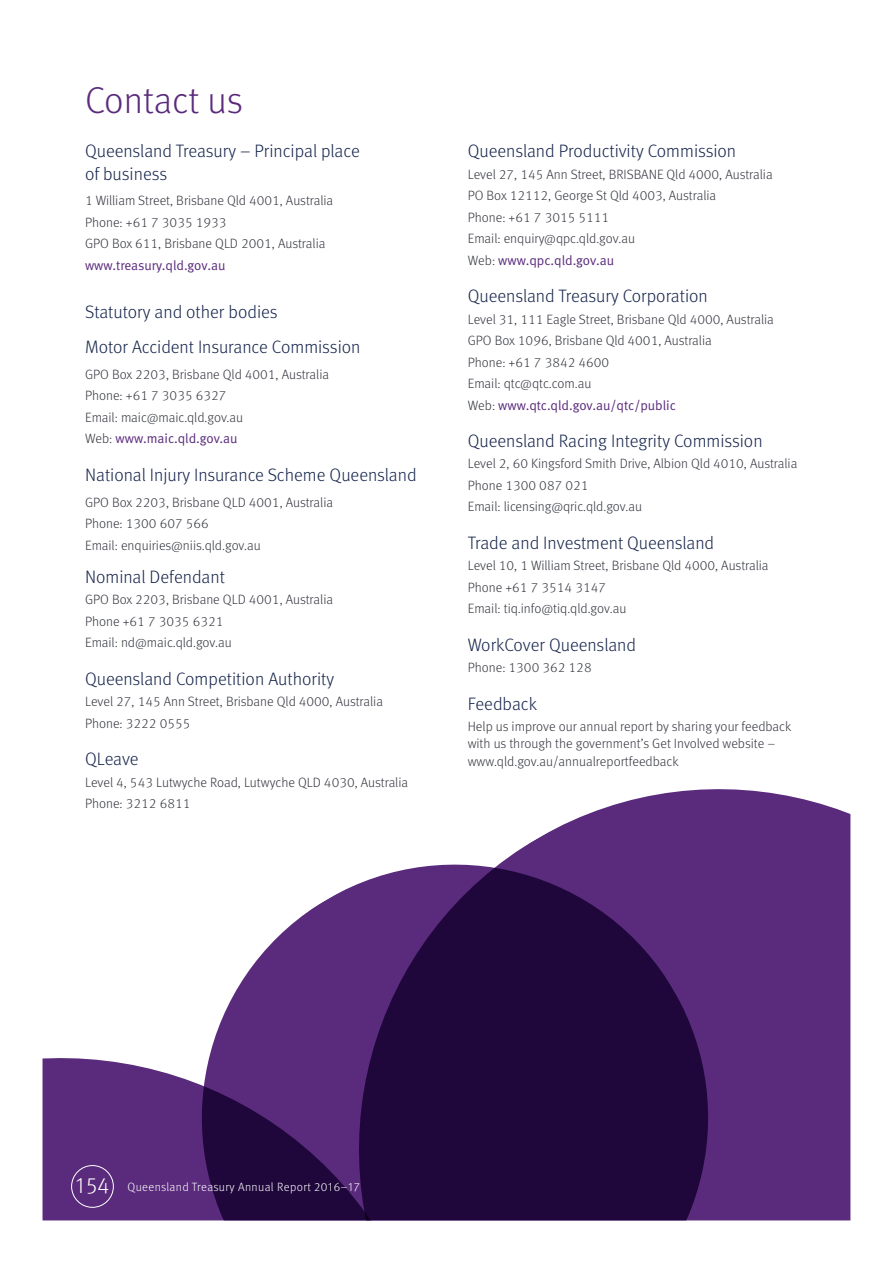
<style>
.page{position:relative;width:893px;height:1263px;background:#fff}
.page>*{position:absolute;margin:0;border:0;box-sizing:border-box;transform-origin:0 0}
.t1{font:300 37.5px "Meta OT";color:#5a2b7c}
.t2{font:300 18px/22.5px "Meta OT";color:#16254c}
.t3{font:300 13.5px/21.5px "Meta OT";color:#34363f}
.t4{font:13.5px "Meta Normal LF";color:#5a2b7c}
.t5{font:300 12px "Meta OT";letter-spacing:.03em;color:#fff}
.s1{font-family:"Meta OT";font-weight:300;color:#34363f}
.s2{font-size:22.5px}
</style>
<div class="page">
<div style="left:555px;top:789px;width:295px;height:431px;background:#5a2b7c"></div>
<div style="left:43px;top:1058px;width:123px;height:162px;background:#5a2b7c"></div>
<svg style="left:166px;top:829px;width:578px;height:391px"></svg>
<div style="left:71px;top:1165px;width:43px;height:43px;border:1px solid #fff;border-radius:50%"></div>
<h1 class="t1" style="left:85px;top:78px;width:159px">Contact us</h1>
<h2 class="t2" style="left:85px;top:140px;width:276px">Queensland Treasury – Principal place of business</h2>
<p class="t3" style="left:85px;top:190px;width:250px">1 William Street, Brisbane Qld 4001, Australia<br>Phone: +61 7 3035 1933<br>GPO Box 611, Brisbane QLD 2001, Australia</p>
<p class="t4" style="left:85px;top:257px;width:142px">www.treasury.qld.gov.au</p>
<h2 class="t2" style="left:85px;top:294px;width:277px;line-height:35.2px">Statutory and other bodies<br>Motor Accident Insurance Commission</h2>
<p class="t3" style="left:85px;top:364px;width:246px">GPO Box 2203, Brisbane Qld 4001, Australia<br>Phone: +61 7 3035 6327<br>Email: maic@maic.qld.gov.au</p>
<p class="t4" style="left:85px;top:431px;width:154px"><span class="s1">Web:</span> www.maic.qld.gov.au</p>
<h2 class="t2" style="left:85px;top:464px;width:333px">National Injury Insurance Scheme Queensland</h2>
<p class="t3" style="left:85px;top:491px;width:250px">GPO Box 2203, Brisbane QLD 4001, Australia<br>Phone: 1300 607 566<br>Email: enquiries@niis.qld.gov.au</p>
<h2 class="t2" style="left:85px;top:566px;width:141px">Nominal Defendant</h2>
<p class="t3" style="left:85px;top:589px;width:250px">GPO Box 2203, Brisbane QLD 4001, Australia<br>Phone +61 7 3035 6321<br>Email: nd@maic.qld.gov.au</p>
<h2 class="t2" style="left:85px;top:667px;width:251px">Queensland Competition Authority</h2>
<p class="t3" style="left:85px;top:691px;width:299px">Level 27, 145 Ann Street, Brisbane Qld 4000, Australia<br>Phone: 3222 0555</p>
<h2 class="t2" style="left:85px;top:748px;width:55px">QLeave</h2>
<p class="t3" style="left:85px;top:771px;width:325px">Level 4, 543 Lutwyche Road, Lutwyche QLD 4030, Australia<br>Phone: 3212 6811</p>
<h2 class="t2" style="left:468px;top:140px;width:270px">Queensland Productivity Commission</h2>
<p class="t3" style="left:468px;top:163px;width:306px">Level 27, 145 Ann Street, BRISBANE Qld 4000, Australia PO Box 12112, George St Qld 4003, Australia<br>Phone: +61 7 3015 5111<br>Email: enquiry@qpc.qld.gov.au</p>
<p class="t4" style="left:468px;top:252px;width:148px"><span class="s1">Web:</span> www.qpc.qld.gov.au</p>
<h2 class="t2" style="left:468px;top:285px;width:242px">Queensland Treasury Corporation</h2>
<p class="t3" style="left:468px;top:308px;width:308px">Level 31, 111 Eagle Street, Brisbane Qld 4000, Australia GPO Box 1096, Brisbane Qld 4001, Australia<br>Phone: +61 7 3842 4600<br>Email: qtc@qtc.com.au</p>
<p class="t4" style="left:468px;top:397px;width:210px"><span class="s1">Web:</span> www.qtc.qld.gov.au/qtc/public</p>
<h2 class="t2" style="left:468px;top:430px;width:296px">Queensland Racing Integrity Commission</h2>
<p class="t3" style="left:468px;top:453px;width:331px">Level 2, 60 Kingsford Smith Drive, Albion Qld 4010, Australia<br>Phone 1300 087 021<br>Email: licensing@qric.qld.gov.au</p>
<h2 class="t2" style="left:468px;top:532px;width:248px">Trade and Investment Queensland</h2>
<p class="t3" style="left:468px;top:555px;width:302px">Level 10, 1 William Street, Brisbane Qld 4000, Australia<br>Phone +61 7 3514 3147<br>Email: tiq.info@tiq.qld.gov.au</p>
<h2 class="t2" style="left:468px;top:634px;width:170px">WorkCover Queensland</h2>
<p class="t3" style="left:468px;top:657px;width:125px">Phone: 1300 362 128</p>
<h2 class="t2" style="left:468px;top:692px;width:71px">Feedback</h2>
<p class="t3" style="left:468px;top:718px;width:325px;line-height:17.2px">Help us improve our annual report by sharing your feedback with us through the government’s Get Involved website – www.qld.gov.au/annualreportfeedback</p>
<p class="t5" style="left:76px;top:1180px;width:285px"><span class="s2">154</span> Queensland Treasury Annual Report 2016–17</p>
</div>
